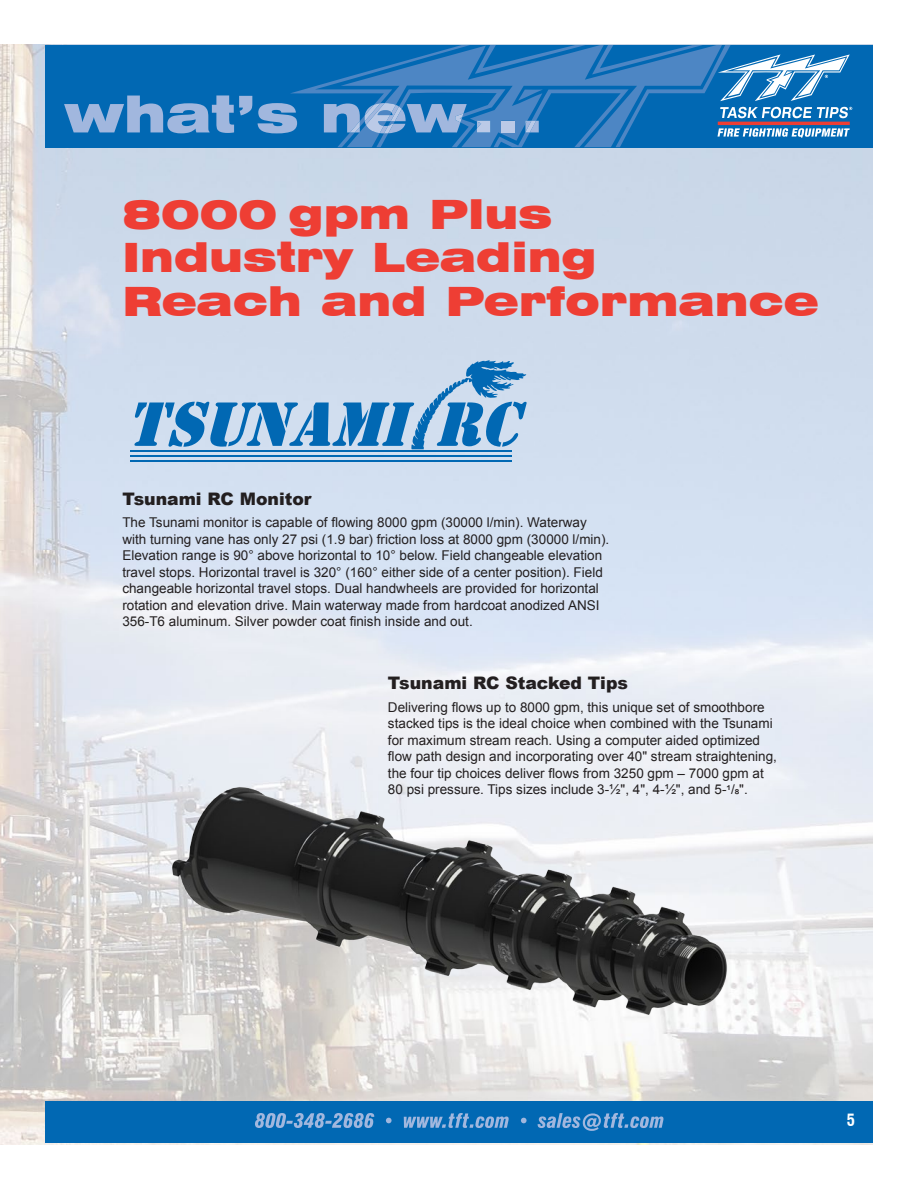
<style>
.page{position:relative;width:918px;height:1188px;background:#fff}
.page>*{position:absolute;margin:0;border:0;box-sizing:border-box;transform-origin:0 0}
.t1{font:italic 61.5px "Stencil BT";color:#0168b3}
.benefit_headings{font:900 expanded 40.5px/43.5px "Swiss 721 BT";color:#ee3e34}
.product_head{font:900 17.25px "Arial";color:#231f20}
.Bullets{font:700 condensed 16.5px "Swiss 721 BT";color:#fff}
.Bullets-2{font:13.5px/16.5px "Arial";color:#231f20}
</style>
<div class="page">
<img style="left:0;top:45px;width:873px;height:1100px">
<div style="left:45px;top:1102px;width:828px;height:41px;background:#0168b3"></div>
<svg style="left:255px;top:1113px;width:119px;height:15px"></svg>
<svg style="left:386px;top:1118px;width:6px;height:5px"></svg>
<svg style="left:404px;top:1113px;width:105px;height:15px"></svg>
<svg style="left:521px;top:1118px;width:6px;height:5px"></svg>
<svg style="left:538px;top:1113px;width:125px;height:18px"></svg>
<div style="left:45px;top:45px;width:828px;height:102px;background:#0168b3"></div>
<svg style="left:64px;top:95px;width:188px;height:38px"></svg>
<svg style="left:258px;top:45px;width:594px;height:102px"></svg>
<svg style="left:411px;top:360px;width:115px;height:89px;background:#abc8e3"></svg>
<hr style="left:130px;top:450px;width:381px;height:2px;background:#0168b3">
<hr style="left:130px;top:460px;width:381px;height:2px;background:#0168b3">
<hr style="left:130px;top:455px;width:381px;height:2px;background:#0168b3">
<img style="left:162px;top:777px;width:577px;height:244px">
<p class="benefit_headings" style="left:122px;top:192px;width:698px">8000 gpm Plus<br>Industry Leading<br>Reach and Performance</p>
<p class="t1" style="left:125px;top:386px;width:416px">TSUNAMI RC</p>
<p class="product_head" style="left:122px;top:486px;width:191px">Tsunami RC Monitor</p>
<p class="Bullets-2" style="left:122px;top:514px;width:488px">The Tsunami monitor is capable of flowing 8000 gpm (30000 l/min). Waterway with turning vane has only 27 psi (1.9 bar) friction loss at 8000 gpm (30000 l/min).<br>Elevation range is 90° above horizontal to 10° below. Field changeable elevation travel stops. Horizontal travel is 320° (160° either side of a center position). Field changeable horizontal travel stops. Dual handwheels are provided for horizontal rotation and elevation drive. Main waterway made from hardcoat anodized ANSI 356-T6 aluminum. Silver powder coat finish inside and out.</p>
<p class="product_head" style="left:388px;top:670px;width:242px">Tsunami RC Stacked Tips</p>
<p class="Bullets-2" style="left:388px;top:699px;width:390px">Delivering flows up to 8000 gpm, this unique set of smoothbore stacked tips is the ideal choice when combined with the Tsunami for maximum stream reach. Using a computer aided optimized flow path design and incorporating over 40" stream straightening, the four tip choices deliver flows from 3250 gpm – 7000 gpm at 80 psi pressure. Tips sizes include 3-½", 4", 4-½", and 5-1/8".</p>
<p class="Bullets" style="left:847px;top:1110px;width:10px">5</p>
</div>
